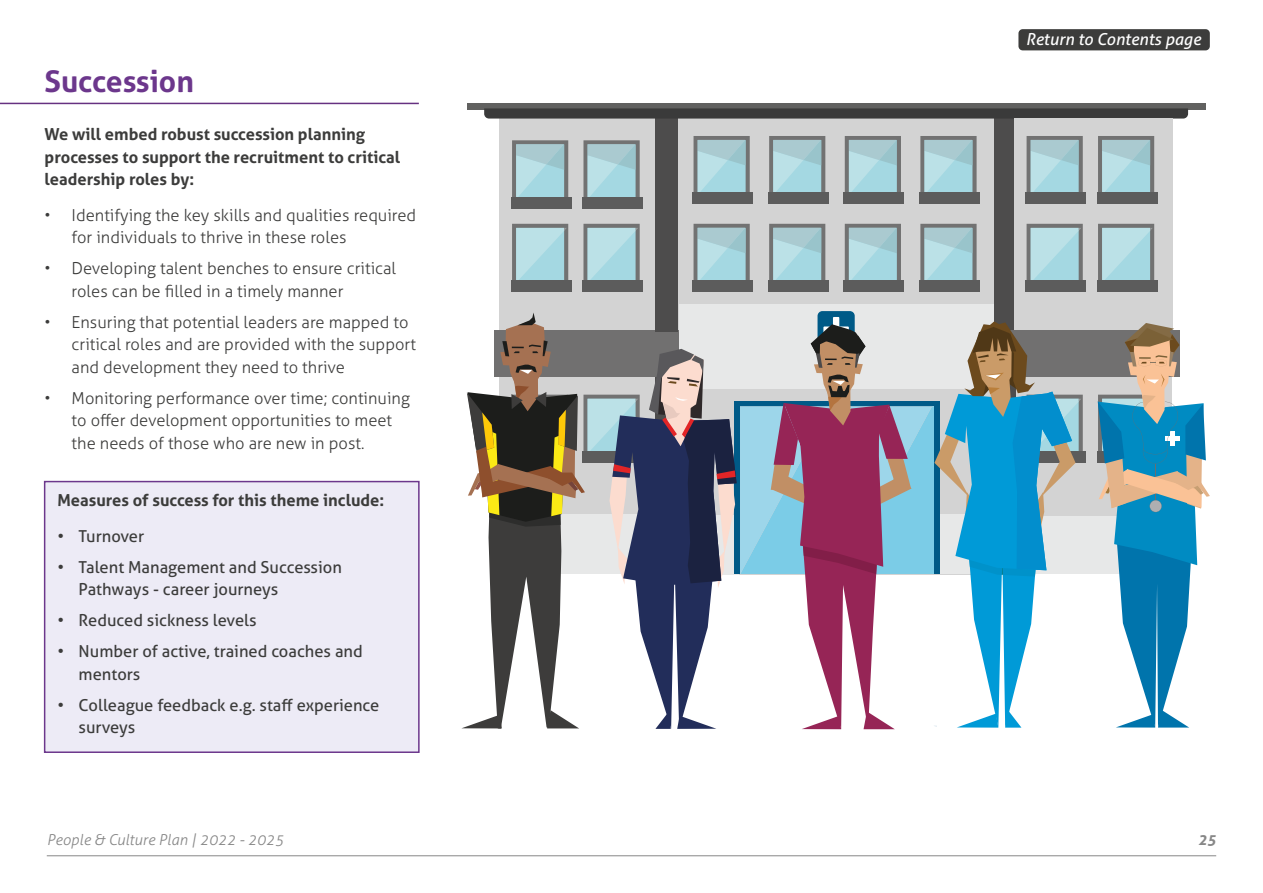
<style>
.page{position:relative;width:1263px;height:893px;background:#fff}
.page>*{position:absolute;margin:0;border:0;box-sizing:border-box;transform-origin:0 0}
.t1{font:700 30px "Aller";color:#6c378c}
.t2{font:300 16.5px/22.5px "Aller";color:#3c3c3b}
.t3{font:16.5px/22.5px "Aller";color:#3c3c3b}
.t4{font:700 16.5px/22.5px "Aller";color:#3c3c3b}
.t5{font:italic 16.5px "Aller";color:#fff}
.t6{font:italic 300 15px "Aller";color:#878787}
.t7{font:italic 700 15px "Aller";color:#878787}
</style>
<div class="page">
<hr style="left:47px;top:855px;width:1169px;height:1px;background:#878787">
<div style="left:1018px;top:29px;width:192px;height:21px;background:#3c3c3b;border-radius:4px"></div>
<div style="left:44px;top:481px;width:376px;height:272px;background:#edebf6;border:2px solid #6c378c"></div>
<hr style="left:0;top:103px;width:419px;height:1px;background:#663181">
<div style="left:1014px;top:515px;width:158px;height:59px;background:#e7e8e8"></div>
<div style="left:467px;top:103px;width:738px;height:7px;background:#616160"></div>
<div style="left:499px;top:118px;width:159px;height:214px;background:#d3d3d3"></div>
<div style="left:678px;top:118px;width:317px;height:226px;background:#d3d3d3"></div>
<div style="left:656px;top:118px;width:22px;height:214px;background:#4d4c4c"></div>
<div style="left:994px;top:118px;width:22px;height:214px;background:#4d4c4c"></div>
<svg style="left:484px;top:108px;width:704px;height:11px;background:#404040"></svg>
<div style="left:1014px;top:118px;width:158px;height:214px;background:#d3d3d3"></div>
<div style="left:1016px;top:374px;width:156px;height:141px;background:#d3d3d3"></div>
<div style="left:679px;top:304px;width:315px;height:85px;background:#e7e8e8"></div>
<div style="left:817px;top:311px;width:38px;height:37px;background:#005a87;border-radius:5px"></div>
<svg style="left:512px;top:224px;width:56px;height:56px;background:#a4c7cd"></svg>
<div style="left:511px;top:280px;width:61px;height:12px;background:#5c5c5c"></div>
<svg style="left:583px;top:224px;width:57px;height:56px;background:#a4c7cd"></svg>
<div style="left:582px;top:280px;width:61px;height:12px;background:#5c5c5c"></div>
<div style="left:1025px;top:451px;width:61px;height:12px;background:#5c5c5c"></div>
<div style="left:1097px;top:451px;width:60px;height:12px;background:#5c5c5c"></div>
<div style="left:511px;top:197px;width:61px;height:11px;background:#5c5c5c"></div>
<svg style="left:512px;top:140px;width:56px;height:57px;background:#9fc1c7"></svg>
<div style="left:582px;top:197px;width:61px;height:11px;background:#5c5c5c"></div>
<svg style="left:583px;top:140px;width:57px;height:57px;background:#a0c1c7"></svg>
<svg style="left:1026px;top:224px;width:57px;height:56px;background:#a4c7cd"></svg>
<div style="left:1025px;top:280px;width:61px;height:12px;background:#5c5c5c"></div>
<svg style="left:1098px;top:224px;width:56px;height:56px;background:#a4c7cd"></svg>
<div style="left:1097px;top:280px;width:60px;height:12px;background:#5c5c5c"></div>
<div style="left:1025px;top:193px;width:61px;height:11px;background:#5c5c5c"></div>
<svg style="left:1026px;top:136px;width:57px;height:57px;background:#9ebfc5"></svg>
<div style="left:1097px;top:193px;width:60px;height:11px;background:#5c5c5c"></div>
<svg style="left:1098px;top:136px;width:56px;height:57px;background:#9ebfc5"></svg>
<div style="left:843px;top:193px;width:61px;height:11px;background:#5c5c5c"></div>
<svg style="left:845px;top:136px;width:56px;height:57px;background:#9dbfc5"></svg>
<div style="left:919px;top:193px;width:61px;height:11px;background:#5c5c5c"></div>
<svg style="left:920px;top:136px;width:56px;height:57px;background:#9ec0c6"></svg>
<div style="left:692px;top:193px;width:61px;height:11px;background:#5c5c5c"></div>
<svg style="left:693px;top:136px;width:57px;height:57px;background:#9ebfc5"></svg>
<div style="left:768px;top:193px;width:61px;height:11px;background:#5c5c5c"></div>
<svg style="left:769px;top:136px;width:56px;height:57px;background:#9ebfc5"></svg>
<div style="left:843px;top:280px;width:61px;height:12px;background:#5c5c5c"></div>
<svg style="left:845px;top:224px;width:56px;height:56px;background:#9fc1c7"></svg>
<div style="left:919px;top:280px;width:61px;height:12px;background:#5c5c5c"></div>
<svg style="left:920px;top:224px;width:56px;height:56px;background:#a0c2c8"></svg>
<div style="left:692px;top:280px;width:61px;height:12px;background:#5c5c5c"></div>
<svg style="left:693px;top:224px;width:57px;height:56px;background:#a0c1c7"></svg>
<div style="left:768px;top:280px;width:61px;height:12px;background:#5c5c5c"></div>
<svg style="left:769px;top:224px;width:56px;height:56px;background:#9fc1c8"></svg>
<div style="left:994px;top:330px;width:185px;height:46px;background:#717070"></div>
<svg style="left:461px;top:313px;width:622px;height:416px"></svg>
<svg style="left:1098px;top:323px;width:112px;height:405px"></svg>
<h1 class="t1" style="left:45px;top:63px;width:151px">Succession</h1>
<p class="t4" style="left:45px;top:123px;width:357px">We will embed robust succession planning processes to support the recruitment to critical leadership roles by:</p>
<p class="t2" style="left:72px;top:203px;width:346px;text-indent:-27px">• Identifying the key skills and qualities required for individuals to thrive in these roles</p>
<p class="t2" style="left:72px;top:257px;width:326px;text-indent:-27px">• Developing talent benches to ensure critical roles can be filled in a timely manner</p>
<p class="t2" style="left:72px;top:310px;width:346px;text-indent:-27px">• Ensuring that potential leaders are mapped to critical roles and are provided with the support and development they need to thrive</p>
<p class="t2" style="left:72px;top:386px;width:340px;text-indent:-27px">• Monitoring performance over time; continuing to offer development opportunities to meet the needs of those who are new in post.</p>
<p class="t4" style="left:57px;top:489px;width:328px">Measures of success for this theme include:</p>
<p class="t3" style="left:57px;top:524px;width:88px">• Turnover</p>
<p class="t3" style="left:79px;top:555px;width:265px;text-indent:-21px">• Talent Management and Succession<br>Pathways - career journeys</p>
<p class="t3" style="left:57px;top:609px;width:201px">• Reduced sickness levels</p>
<p class="t3" style="left:79px;top:640px;width:286px;text-indent:-21px">• Number of active, trained coaches and mentors</p>
<p class="t3" style="left:79px;top:693px;width:302px;text-indent:-21px">• Colleague feedback e.g. staff experience surveys</p>
<p class="t5" style="left:1026px;top:29px;width:176px">Return to Contents page</p>
<p class="t6" style="left:47px;top:830px;width:239px">People &amp; Culture Plan | 2022 - 2025</p>
<p class="t7" style="left:1198px;top:830px;width:19px">25</p>
</div>
